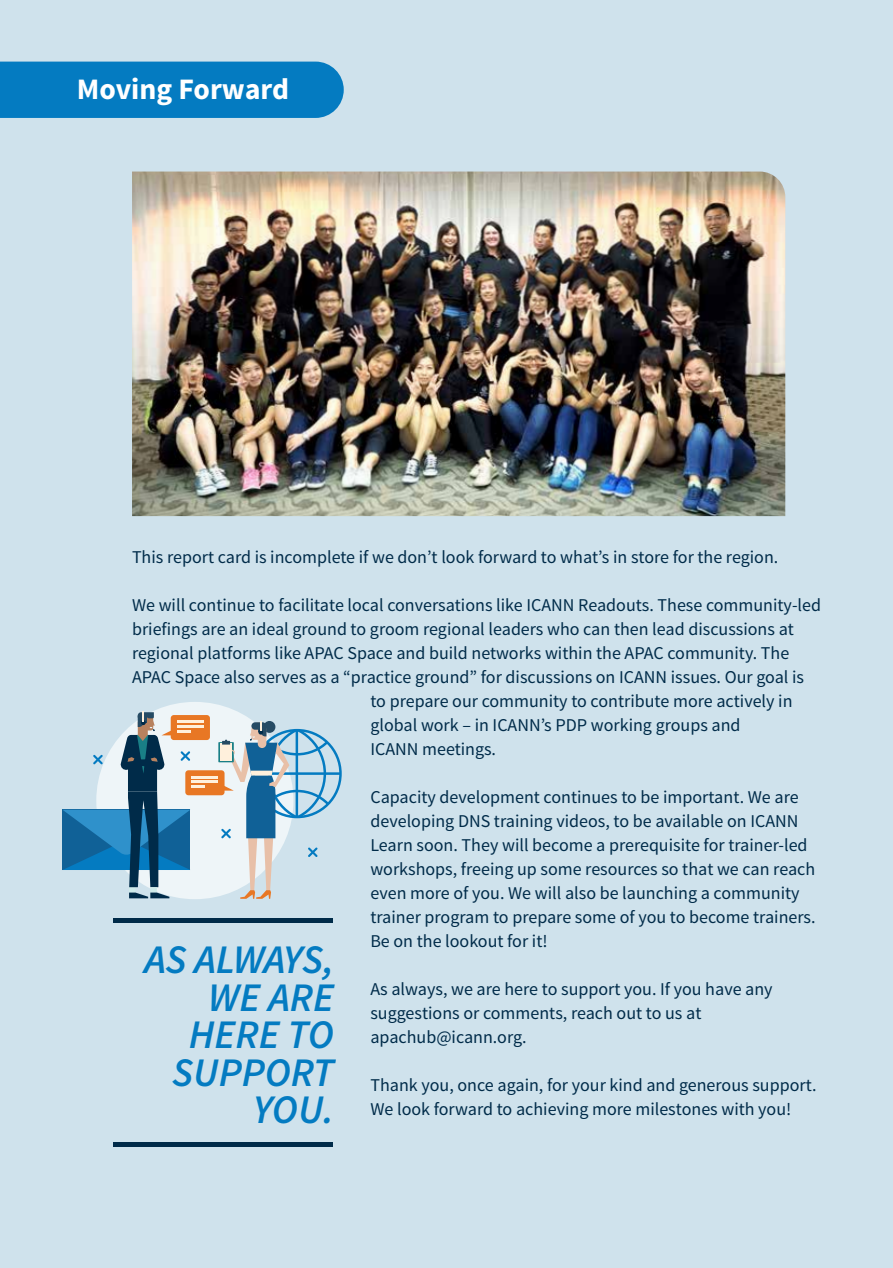
<style>
.page{position:relative;width:893px;height:1268px;background:#fff}
.page>*{position:absolute;margin:0;border:0;box-sizing:border-box;transform-origin:0 0}
.t1{font:italic 600 40.5px/37.5px "Source Sans Pro";color:#047bc1;text-align:right}
.t2{font:700 29.7px "Source Sans Pro";color:#fff}
.t3{font:18px/24px "Source Sans Pro";color:#002b49}
</style>
<div class="page">
<div style="left:0;top:0;width:893px;height:1267px;background:#cfe2ec"></div>
<div style="left:0;top:62px;width:344px;height:56px;background:#047bc1"></div>
<hr style="left:113px;top:918px;width:219px;height:4px;background:#002b49">
<div style="left:113px;top:1141px;width:219px;height:5px;background:#002b49"></div>
<div style="left:96px;top:701px;width:197px;height:198px;background:#eef5f8;border-radius:50%"></div>
<div style="left:171px;top:715px;width:39px;height:25px;background:#e87724;border-radius:3px"></div>
<div style="left:185px;top:770px;width:40px;height:25px;background:#e87724;border-radius:3px"></div>
<hr style="left:192px;top:775px;width:26px;height:3px;background:#fff0dc">
<hr style="left:192px;top:780px;width:26px;height:2px;background:#fff0dc">
<svg style="left:62px;top:711px;width:143px;height:187px"></svg>
<svg style="left:214px;top:721px;width:126px;height:177px"></svg>
<img style="left:132px;top:171px;width:653px;height:345px">
<h2 class="t2" style="left:77px;top:70px;width:214px">Moving Forward</h2>
<p class="t3" style="left:132px;top:545px;width:648px">This report card is incomplete if we don’t look forward to what’s in store for the region.</p>
<p class="t3" style="left:132px;top:593px;width:691px">We will continue to facilitate local conversations like ICANN Readouts. These community-led</p>
<p class="t3" style="left:132px;top:617px;width:663px">briefings are an ideal ground to groom regional leaders who can then lead discussions at</p>
<p class="t3" style="left:132px;top:641px;width:659px">regional platforms like APAC Space and build networks within the APAC community. The</p>
<p class="t3" style="left:132px;top:665px;width:674px">APAC Space also serves as a “practice ground” for discussions on ICANN issues. Our goal is</p>
<p class="t3" style="left:370px;top:688px;width:424px">to prepare our community to contribute more actively in</p>
<p class="t3" style="left:370px;top:712px;width:372px">global work – in ICANN’s PDP working groups and</p>
<p class="t3" style="left:370px;top:736px;width:127px">ICANN meetings.</p>
<p class="t3" style="left:370px;top:784px;width:447px">Capacity development continues to be important. We are developing DNS training videos, to be available on ICANN Learn soon. They will become a prerequisite for trainer-led workshops, freeing up some resources so that we can reach even more of you. We will also be launching a community trainer program to prepare some of you to become trainers.<br>Be on the lookout for it!</p>
<p class="t3" style="left:370px;top:976px;width:404px">As always, we are here to support you. If you have any suggestions or comments, reach out to us at apachub@icann.org.</p>
<p class="t3" style="left:370px;top:1072px;width:448px">Thank you, once again, for your kind and generous support.<br>We look forward to achieving more milestones with you!</p>
<h1 class="t1" style="left:145px;top:940px;width:191px">AS ALWAYS,<br>WE ARE<br>HERE TO<br>SUPPORT<br>YOU.</h1>
</div>
